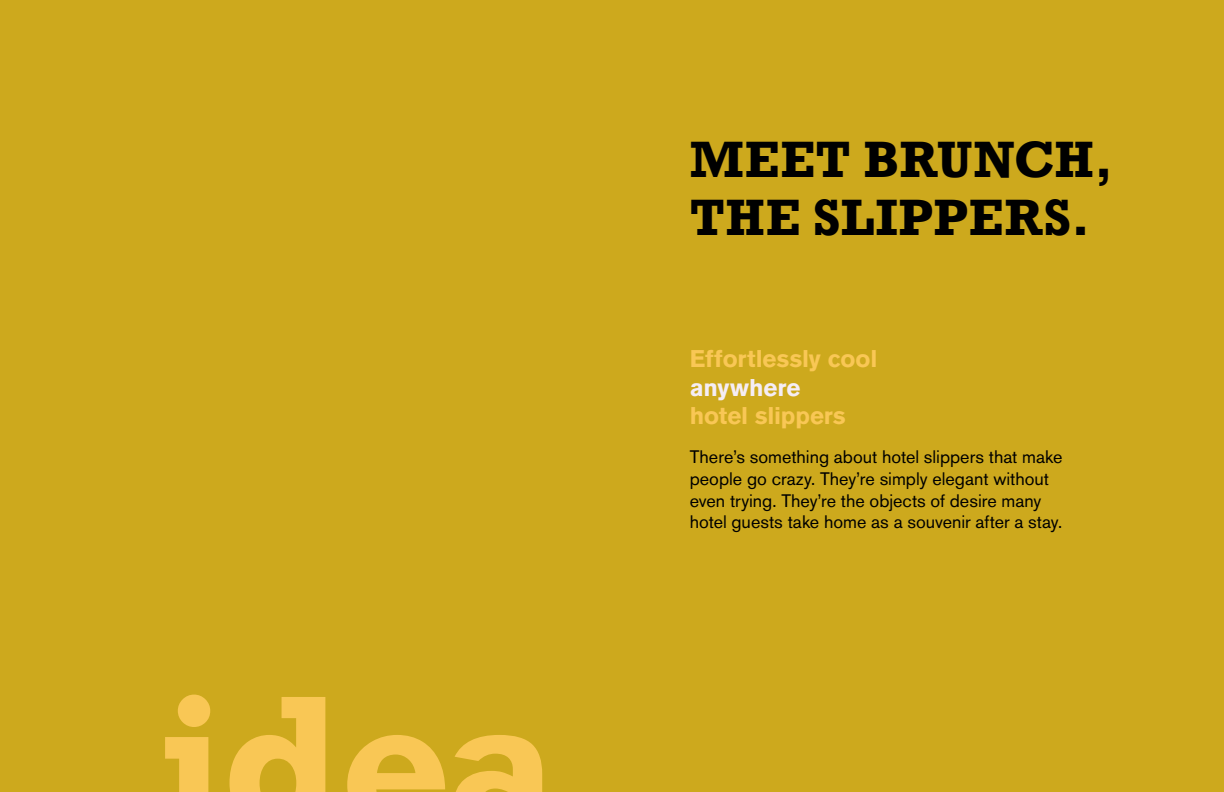
<style>
.page{position:relative;width:1224px;height:792px;background:#cda91d}
.page>*{position:absolute;margin:0;border:0;box-sizing:border-box;transform-origin:0 0}
.t1{font:700 180px "Rockwell";color:#f9c755}
.t2{font:700 48px/57.6px "Rockwell";letter-spacing:.01em;color:#000}
.t3{font:700 24px "Akzidenz Grotesk BQ";letter-spacing:-.005em;color:#f9c755}
.t4{font:700 24px "Akzidenz Grotesk BQ";letter-spacing:-.005em;color:#f5edf5}
.t5{font:18px/21.6px "Akzidenz Grotesk BQ";color:#000}
</style>
<div class="page">
<h1 class="t1" style="left:158px;top:647px;width:404px">idea</h1>
<h2 class="t2" style="left:690px;top:130px;width:425px">MEET BRUNCH,<br>THE SLIPPERS.</h2>
<h3 class="t3" style="left:690px;top:345px;width:189px">Effortlessly cool</h3>
<h3 class="t4" style="left:690px;top:373px;width:112px">anywhere</h3>
<h3 class="t3" style="left:690px;top:402px;width:157px">hotel slippers</h3>
<p class="t5" style="left:690px;top:446px;width:374px">There’s something about hotel slippers that make people go crazy. They’re simply elegant without even trying. They’re the objects of desire many hotel guests take home as a souvenir after a stay.</p>
</div>
